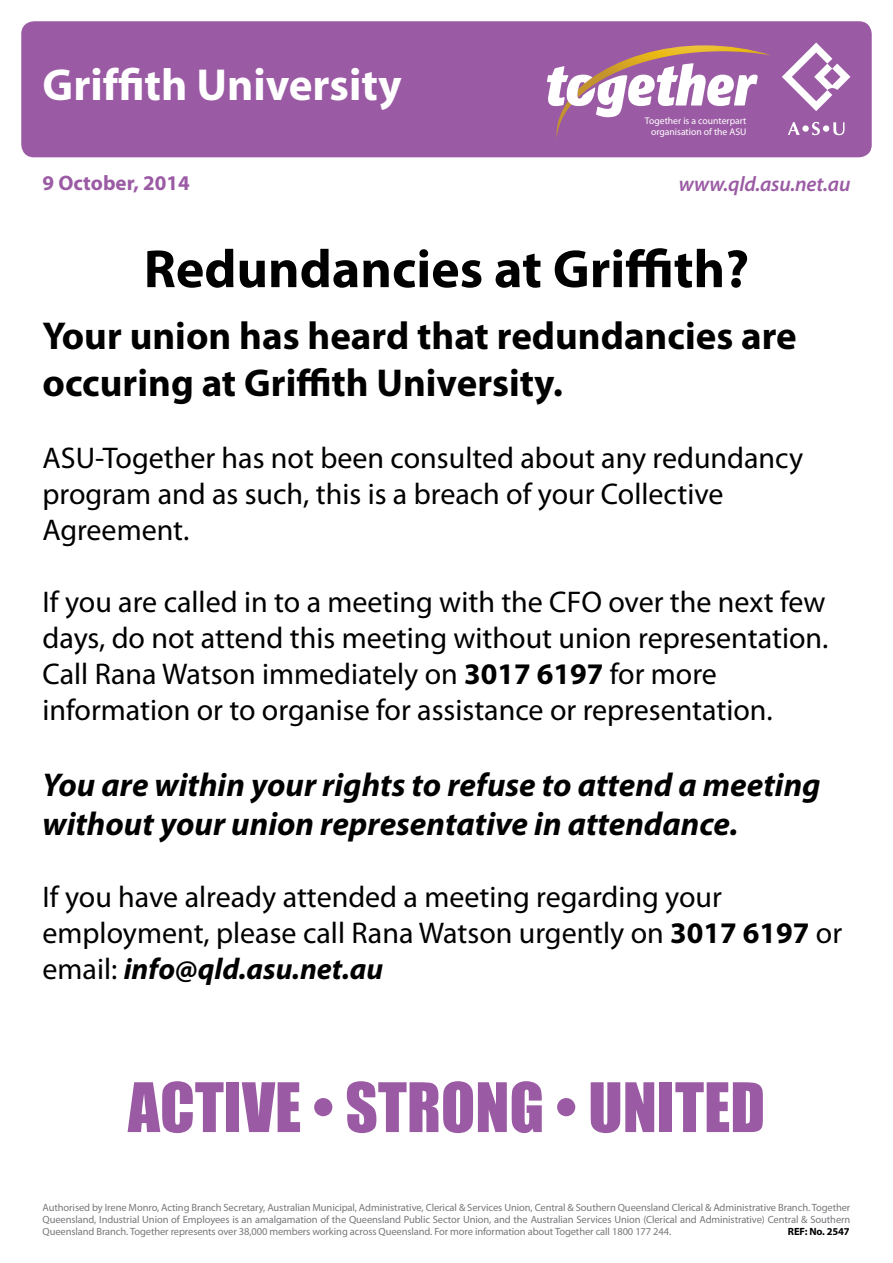
<style>
.page{position:relative;width:893px;height:1263px;background:#fff}
.page>*{position:absolute;margin:0;border:0;box-sizing:border-box;transform-origin:0 0}
.t1{font:63px "Impact";color:#9b5ba4}
.t2{font:700 54px "Myriad Pro";color:#000}
.t3{font:700 45px "Myriad";color:#fff}
.t4{font:700 39px/46.8px "Myriad Pro";color:#000}
.t5{font:italic 700 33px/39.6px "Myriad Pro";color:#000}
.t6{font:30px/36px "Myriad Pro";color:#000}
.t7{font:italic 600 21px "Myriad Pro";letter-spacing:-.01em;color:#9b5ba4}
.t8{font:700 21px "Myriad Pro";color:#9b5ba4}
.t9{font:10.5px/12px "Myriad Pro";letter-spacing:-.01em;color:#77787b;text-align:justify}
.t10{font:700 10.5px "Myriad Pro";letter-spacing:-.01em;color:#000}
.t11{font:9.75px/11.2px "Myriad Pro";color:#fff;text-align:right}
.s1{font-weight:700}
.s2{font-weight:700;font-style:italic}
</style>
<div class="page">
<div style="left:21px;top:21px;width:851px;height:136px;background:#9b5ba4;border-radius:13px"></div>
<svg style="left:547px;top:45px;width:224px;height:93px"></svg>
<svg style="left:782px;top:43px;width:68px;height:68px"></svg>
<svg style="left:788px;top:122px;width:12px;height:13px"></svg>
<div style="left:802px;top:125px;width:7px;height:7px;background:#fff;border-radius:50%"></div>
<svg style="left:812px;top:122px;width:8px;height:13px"></svg>
<div style="left:823px;top:125px;width:6px;height:7px;background:#fff;border-radius:50%"></div>
<svg style="left:833px;top:122px;width:11px;height:13px"></svg>
<h3 class="t3" style="left:43px;top:61px;width:361px">Griffith University</h3>
<p class="t11" style="left:645px;top:114px;width:103px">Together is a counterpart organisation of the ASU</p>
<h3 class="t8" style="left:43px;top:169px;width:149px">9 October, 2014</h3>
<h3 class="t7" style="left:679px;top:170px;width:173px">www.qld.asu.net.au</h3>
<h2 class="t2" style="left:144px;top:234px;width:607px">Redundancies at Griffith?</h2>
<h3 class="t4" style="left:43px;top:311px;width:756px">Your union has heard that redundancies are occuring at Griffith University.</h3>
<h3 class="t6" style="left:43px;top:439px;width:762px">ASU-Together has not been consulted about any redundancy program and as such, this is a breach of your Collective<br>Agreement.</h3>
<h3 class="t6" style="left:43px;top:583px;width:787px">If you are called in to a meeting with the CFO over the next few days, do not attend this meeting without union representation.<br>Call Rana Watson immediately on <span class="s1">3017 6197</span> for more information or to organise for assistance or representation.</h3>
<h3 class="t5" style="left:43px;top:764px;width:780px">You are within your rights to refuse to attend a meeting without your union representative in attendance.</h3>
<h3 class="t6" style="left:43px;top:879px;width:801px">If you have already attended a meeting regarding your employment, please call Rana Watson urgently on <span class="s1">3017 6197</span> or email: <span class="s2">info@qld.asu.net.au</span></h3>
<h1 class="t1" style="left:128px;top:1058px;width:639px">ACTIVE • STRONG • UNITED</h1>
<p class="t9" style="left:43px;top:1201px;width:809px">Authorised by Irene Monro, Acting Branch Secretary, Australian Municipal, Administrative, Clerical &amp; Services Union, Central &amp; Southern Queensland Clerical &amp; Administrative Branch. Together Queensland, Industrial Union of Employees is an amalgamation of the Queensland Public Sector Union, and the Australian Services Union (Clerical and Administrative) Central &amp; Southern Queensland Branch. Together represents over 38,000 members working across Queensland. For more information about Together call 1800 177 244.</p>
<p class="t10" style="left:788px;top:1224px;width:63px">REF: No. 2547</p>
</div>
